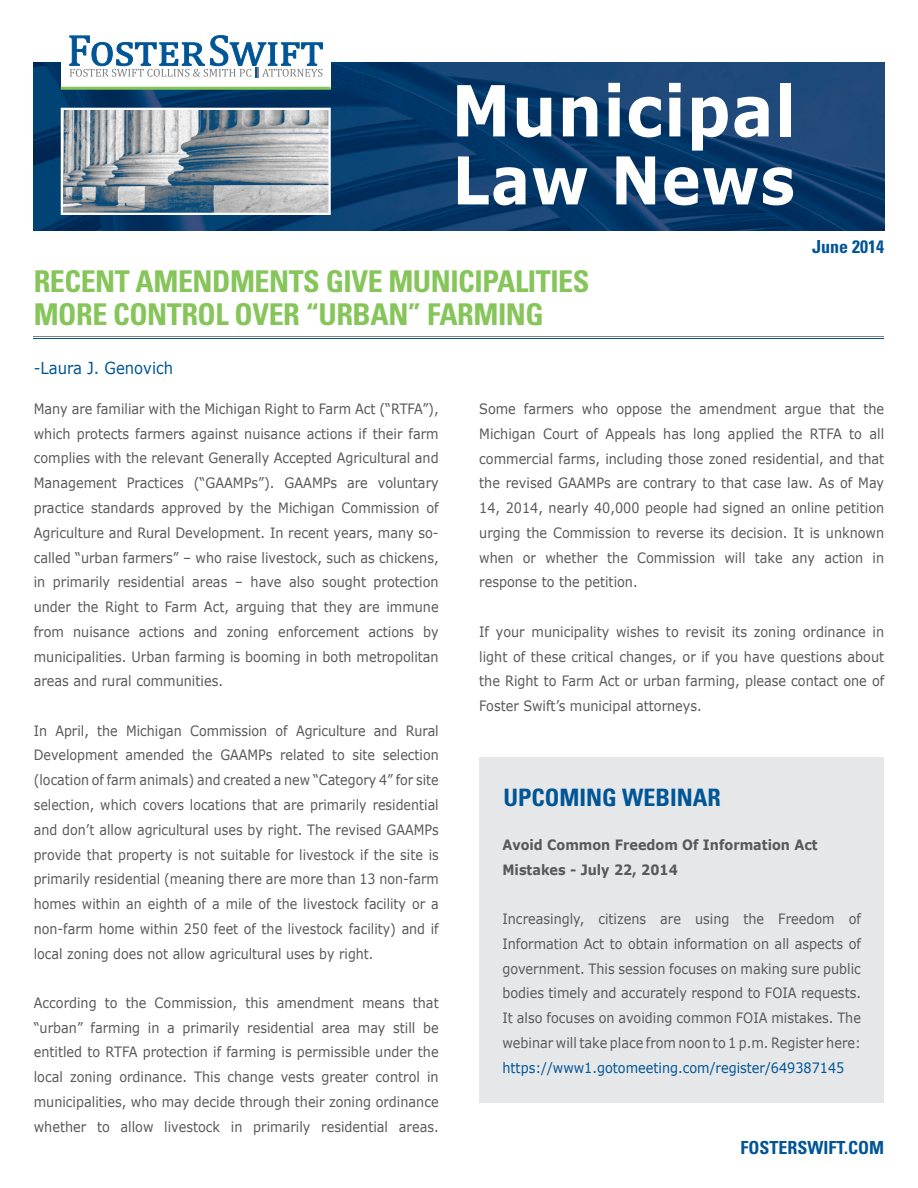
<style>
.page{position:relative;width:918px;height:1188px;background:#fff}
.page>*{position:absolute;margin:0;border:0;box-sizing:border-box;transform-origin:0 0}
.t1{font:700 70.5px "Verdana";letter-spacing:.02em;color:#fff;scale:.89 1}
.t2{font:700 66px "Verdana";letter-spacing:.02em;color:#fff;scale:.89 1}
.t3{font:700 condensed 30px "Univers LT Std";letter-spacing:-.015em;color:#85c559}
.t4{font:700 condensed 24px "Univers LT Std";color:#005596}
.t5{font:700 condensed 18px "Univers LT Std";color:#005596}
.t6{font:16.5px "Verdana";color:#005596;scale:.9 1}
.t7{font:14.25px/24.8px "Verdana";color:#58595b;text-align:justify;scale:.9 1}
.t8{font:14.25px/24.8px "Verdana";color:#58595b;text-align:justify;scale:.89 1}
.t9{font:700 14.25px/24.8px "Verdana";color:#58595b;scale:.9 1}
.t10{font:14.25px "Verdana";color:#005596;scale:.9 1}
</style>
<div class="page">
<img style="left:34px;top:62px;width:850px;height:168px">
<div style="left:61px;top:34px;width:270px;height:54px;background:#fff"></div>
<hr style="left:61px;top:87px;width:270px;height:3px;background:#85c559">
<svg style="left:69px;top:35px;width:254px;height:43px"></svg>
<img style="left:64px;top:111px;width:264px;height:101px">
<div style="left:61px;top:108px;width:270px;height:107px;border:2px solid #fff"></div>
<hr style="left:34px;top:336px;width:850px;height:1px;background:#7e8083">
<hr style="left:34px;top:338px;width:850px;height:1px;background:#005596">
<div style="left:479px;top:758px;width:405px;height:345px;background:#e6e7e8"></div>
<h1 class="t1" style="left:451px;top:61px;width:389px">Municipal</h1>
<h2 class="t2" style="left:453px;top:134px;width:386px">Law News</h2>
<h3 class="t3" style="left:34px;top:263px;width:16px">RECE</h3>
<h3 class="t3" style="left:95px;top:263px;width:446px">NT AMENDMENTS GIVE MUNICIPALITIES</h3>
<h3 class="t3" style="left:34px;top:296px;width:19px">MORE</h3>
<h3 class="t3" style="left:113px;top:296px;width:432px">CONTROL OVER “URBAN” FARMING</h3>
<p class="t6" style="left:34px;top:356px;width:156px">-Laura J. Genovich</p>
<p class="t5" style="left:812px;top:235px;width:73px">JUNE 2014</p>
<p class="t7" style="left:34px;top:396px;width:452px">Many are familiar with the Michigan Right to Farm Act (“RTFA”), which protects farmers against nuisance actions if their farm complies with the relevant Generally Accepted Agricultural and Management Practices (“GAAMPs”). GAAMPs are voluntary practice standards approved by the Michigan Commission of Agriculture and Rural Development. In recent years, many so&shy;called “urban farmers” – who raise livestock, such as chickens, in primarily residential areas – have also sought protection under the Right to Farm Act, arguing that they are immune from nuisance actions and zoning enforcement actions by municipalities. Urban farming is booming in both metropolitan areas and rural communities.</p>
<p class="t8" style="left:34px;top:718px;width:457px">In April, the Michigan Commission of Agriculture and Rural Development amended the GAAMPs related to site selection (location of farm animals) and created a new “Category 4” for site selection, which covers locations that are primarily residential and don’t allow agricultural uses by right. The revised GAAMPs provide that property is not suitable for livestock if the site is primarily residential (meaning there are more than 13 non-farm homes within an eighth of a mile of the livestock facility or a non-farm home within 250 feet of the livestock facility) and if local zoning does not allow agricultural uses by right.</p>
<p class="t7" style="left:34px;top:990px;width:451px">According to the Commission, this amendment means that “urban” farming in a primarily residential area may still be entitled to RTFA protection if farming is permissible under the local zoning ordinance. This change vests greater control in municipalities, who may decide through their zoning ordinance whether to allow livestock in primarily residential areas.</p>
<p class="t7" style="left:479px;top:396px;width:452px">Some farmers who oppose the amendment argue that the Michigan Court of Appeals has long applied the RTFA to all commercial farms, including those zoned residential, and that the revised GAAMPs are contrary to that case law. As of May 14, 2014, nearly 40,000 people had signed an online petition urging the Commission to reverse its decision. It is unknown when or whether the Commission will take any action in response to the petition.</p>
<p class="t7" style="left:479px;top:619px;width:452px">If your municipality wishes to revisit its zoning ordinance in light of these critical changes, or if you have questions about the Right to Farm Act or urban farming, please contact one of Foster Swift’s municipal attorneys.</p>
<h3 class="t4" style="left:503px;top:783px;width:219px">UPCOMING WEBINAR</h3>
<p class="t9" style="left:502px;top:832px;width:352px">Avoid Common Freedom Of Information Act<br>Mistakes - July 22, 2014</p>
<p class="t7" style="left:502px;top:906px;width:400px">Increasingly, citizens are using the Freedom of Information Act to obtain information on all aspects of government. This session focuses on making sure public bodies timely and accurately respond to FOIA requests.<br>It also focuses on avoiding common FOIA mistakes. The webinar will take place from noon to 1 p.m. Register here:</p>
<p class="t10" style="left:502px;top:1058px;width:381px">https://www1.gotomeeting.com/register/649387145</p>
<p class="t5" style="left:741px;top:1137px;width:145px">FOSTERSWIFT.COM</p>
</div>
